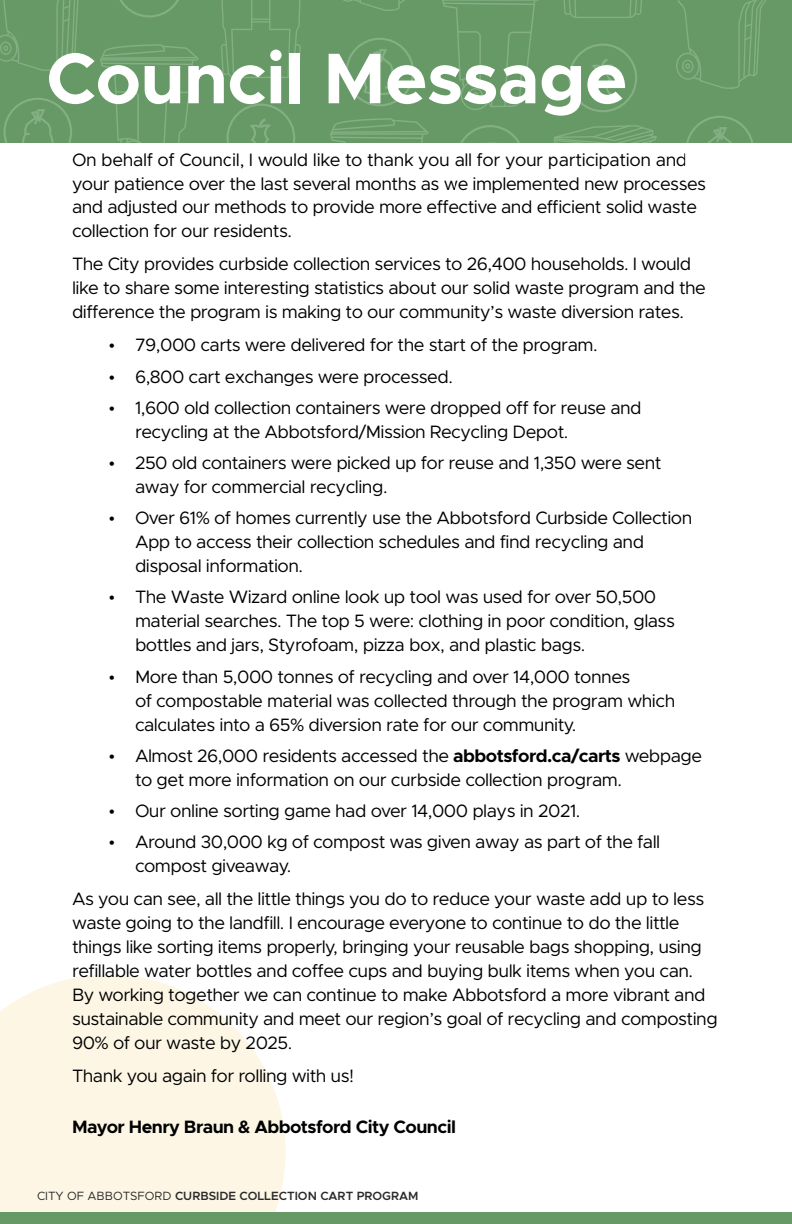
<style>
.page{position:relative;width:792px;height:1224px;background:#fff}
.page>*{position:absolute;margin:0;border:0;box-sizing:border-box;transform-origin:0 0}
.t1{font:700 72px "Metropolis";letter-spacing:-.01em;color:#fff}
.t2{font:18px/24px "Metropolis";letter-spacing:-.03em;color:#000101}
.t3{font:700 18px "Metropolis";letter-spacing:-.03em;color:#000101}
.t4{font:600 12px "Metropolis";color:#292a2a}
.s1{font-weight:700}
.s2{font-weight:400}
</style>
<div class="page">
<svg style="left:0;top:975px;width:286px;height:237px;background:#fef7e8"></svg>
<div style="left:0;top:1212px;width:792px;height:12px;background:#696"></div>
<div style="left:0;top:0;width:792px;height:143px;background:#696"></div>
<svg style="left:100px;top:44px;width:99px;height:99px"></svg>
<svg style="left:442px;top:0;width:97px;height:110px"></svg>
<svg style="left:0;top:0;width:79px;height:71px"></svg>
<svg style="left:343px;top:0;width:62px;height:11px"></svg>
<svg style="left:676px;top:0;width:90px;height:89px"></svg>
<svg style="left:554px;top:125px;width:103px;height:18px"></svg>
<svg style="left:221px;top:0;width:80px;height:78px"></svg>
<svg style="left:563px;top:0;width:79px;height:18px"></svg>
<svg style="left:120px;top:0;width:59px;height:18px"></svg>
<svg style="left:460px;top:125px;width:60px;height:18px"></svg>
<svg style="left:227px;top:104px;width:68px;height:39px"></svg>
<svg style="left:569px;top:44px;width:68px;height:68px"></svg>
<svg style="left:3px;top:98px;width:69px;height:45px"></svg>
<svg style="left:345px;top:38px;width:69px;height:68px"></svg>
<svg style="left:686px;top:116px;width:67px;height:27px"></svg>
<svg style="left:330px;top:118px;width:99px;height:25px"></svg>
<h1 class="t1" style="left:46px;top:33px;width:583px">Council Message</h1>
<p class="t2" style="left:72px;top:147px;width:636px">On behalf of Council, I would like to thank you all for your participation and your patience over the last several months as we implemented new processes and adjusted our methods to provide more effective and efficient solid waste collection for our residents.</p>
<p class="t2" style="left:72px;top:252px;width:635px">The City provides curbside collection services to 26,400 households. I would like to share some interesting statistics about our solid waste program and the difference the program is making to our community’s waste diversion rates.</p>
<p class="t2" style="left:108px;top:333px;width:491px">• 79,000 carts were delivered for the start of the program.</p>
<p class="t2" style="left:108px;top:364px;width:346px">• 6,800 cart exchanges were processed.</p>
<p class="t2" style="left:135px;top:396px;width:508px;text-indent:-27px">• 1,600 old collection containers were dropped off for reuse and recycling at the Abbotsford/Mission Recycling Depot.</p>
<p class="t2" style="left:135px;top:451px;width:528px;text-indent:-27px">• 250 old containers were picked up for reuse and 1,350 were sent away for commercial recycling.</p>
<p class="t2" style="left:135px;top:506px;width:559px;text-indent:-27px">• Over 61% of homes currently use the Abbotsford Curbside Collection<br>App to access their collection schedules and find recycling and disposal information.</p>
<p class="t2" style="left:135px;top:585px;width:541px;text-indent:-27px">• The Waste Wizard online look up tool was used for over 50,500 material searches. The top 5 were: clothing in poor condition, glass bottles and jars, Styrofoam, pizza box, and plastic bags.</p>
<p class="t2" style="left:135px;top:664px;width:542px;text-indent:-27px">• More than 5,000 tonnes of recycling and over 14,000 tonnes<br>of compostable material was collected through the program which calculates into a 65% diversion rate for our community.</p>
<p class="t2" style="left:135px;top:744px;width:569px;text-indent:-27px">• Almost 26,000 residents accessed the <span class="s1">abbotsford.ca/carts</span> webpage to get more information on our curbside collection program.</p>
<p class="t2" style="left:108px;top:799px;width:474px">• Our online sorting game had over 14,000 plays in 2021.</p>
<p class="t2" style="left:135px;top:830px;width:527px;text-indent:-27px">• Around 30,000 kg of compost was given away as part of the fall compost giveaway.</p>
<p class="t2" style="left:72px;top:887px;width:647px">As you can see, all the little things you do to reduce your waste add up to less waste going to the landfill. I encourage everyone to continue to do the little things like sorting items properly, bringing your reusable bags shopping, using refillable water bottles and coffee cups and buying bulk items when you can.<br>By working together we can continue to make Abbotsford a more vibrant and sustainable community and meet our region’s goal of recycling and composting 90% of our waste by 2025.</p>
<p class="t2" style="left:72px;top:1064px;width:284px">Thank you again for rolling with us!</p>
<p class="t3" style="left:72px;top:1115px;width:385px">Mayor Henry Braun &amp; Abbotsford City Council</p>
<p class="t4" style="left:37px;top:1188px;width:383px"><span class="s2">CITY OF ABBOTSFORD</span> CURBSIDE COLLECTION CART PROGRAM</p>
</div>
